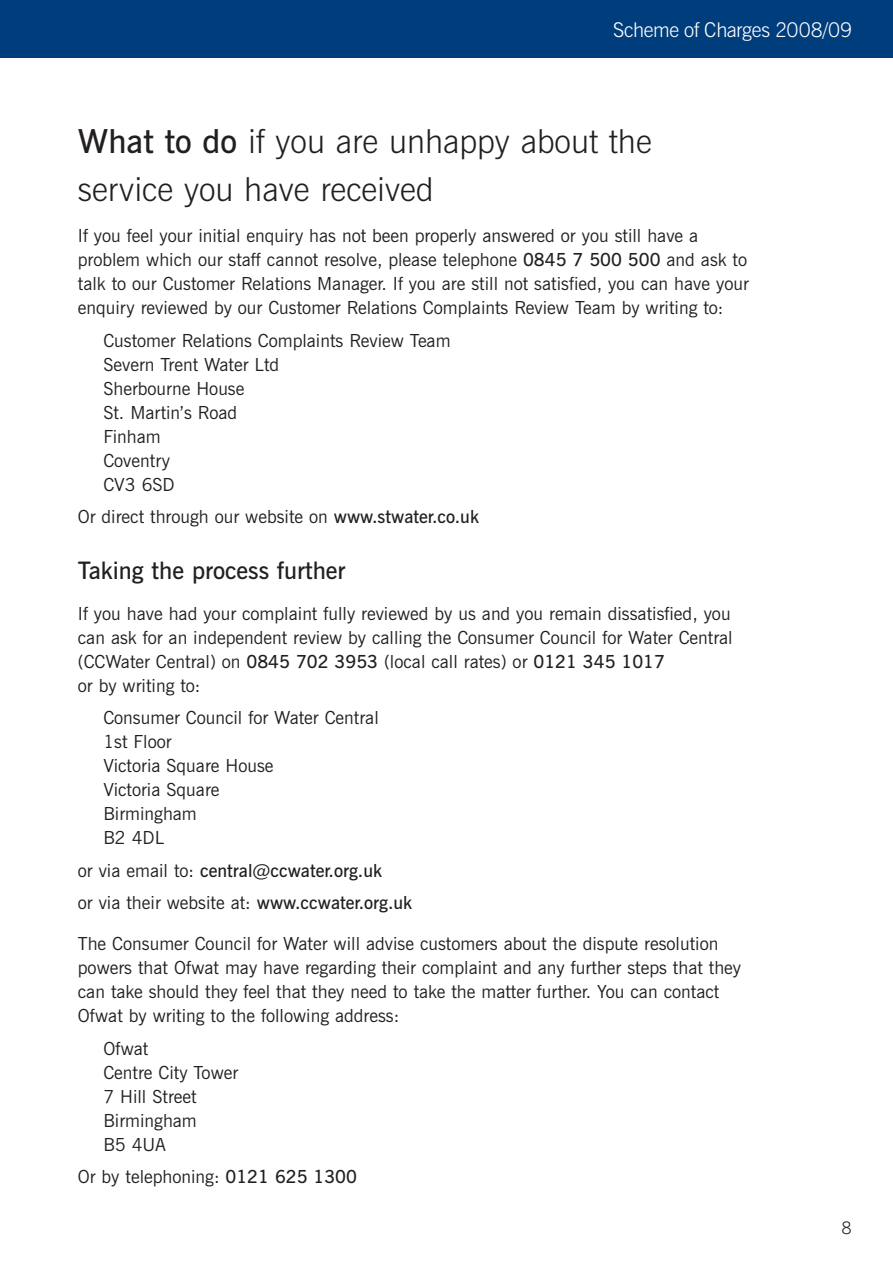
<style>
.page{position:relative;width:893px;height:1263px;background:#fff}
.page>*{position:absolute;margin:0;border:0;box-sizing:border-box;transform-origin:0 0}
.t1{font:300 33px/48px "News Gothic BT";color:#231f20}
.t2{font:600 24px "News Gothic BT";color:#231f20}
.t3{font:300 20.25px "News Gothic BT";letter-spacing:-.005em;color:#fff}
.t4{font:18px/24px "News Gothic BT";color:#231f20}
.t5{font:600 18px/32.5px "News Gothic BT";color:#231f20}
.t6{font:300 17.25px "News Gothic BT";color:#231f20}
.s1{font-weight:600}
.s2{font-weight:400}
</style>
<div class="page">
<div style="left:0;top:0;width:892px;height:57px;background:#003d7d"></div>
<p class="t3" style="left:613px;top:23px;width:241px">Scheme of Charges 2008/09</p>
<h1 class="t1" style="left:78px;top:121px;width:575px"><span class="s1">What to do</span> if you are unhappy about the service you have received</h1>
<p class="t4" style="left:78px;top:226px;width:672px">If you feel your initial enquiry has not been properly answered or you still have a problem which our staff cannot resolve, please telephone <span class="s1">0845 7 500 500</span> and ask to talk to our Customer Relations Manager. If you are still not satisfied, you can have your enquiry reviewed by our Customer Relations Complaints Review Team by writing to:</p>
<p class="t4" style="left:103px;top:330px;width:349px">Customer Relations Complaints Review Team<br>Severn Trent Water Ltd<br>Sherbourne House<br>St. Martin’s Road<br>Finham<br>Coventry<br>CV3 6SD</p>
<p class="t4" style="left:78px;top:507px;width:402px">Or direct through our website on <span class="s1">www.stwater.co.uk</span></p>
<h2 class="t2" style="left:78px;top:561px;width:269px">Taking the process further</h2>
<p class="t4" style="left:78px;top:603px;width:656px">If you have had your complaint fully reviewed by us and you remain dissatisfied, you can ask for an independent review by calling the Consumer Council for Water Central (CCWater Central) on <span class="s1">0845 702 3953</span> (local call rates) or <span class="s1">0121 345 1017<br></span>or by writing to:</p>
<p class="t4" style="left:103px;top:708px;width:277px">Consumer Council for Water Central<br>1st Floor<br>Victoria Square House<br>Victoria Square<br>Birmingham<br>B2 4DL</p>
<p class="t5" style="left:78px;top:856px;width:336px"><span class="s2">or via email to:</span> central@ccwater.org.uk<br><span class="s2">or via their website at:</span> www.ccwater.org.uk</p>
<p class="t4" style="left:78px;top:934px;width:664px">The Consumer Council for Water will advise customers about the dispute resolution powers that Ofwat may have regarding their complaint and any further steps that they can take should they feel that they need to take the matter further. You can contact Ofwat by writing to the following address:</p>
<p class="t4" style="left:103px;top:1038px;width:136px">Ofwat<br>Centre City Tower<br>7 Hill Street<br>Birmingham<br>B5 4UA</p>
<p class="t4" style="left:78px;top:1167px;width:281px">Or by telephoning: <span class="s1">0121 625 1300</span></p>
<p class="t6" style="left:841px;top:1222px;width:12px">8</p>
</div>
